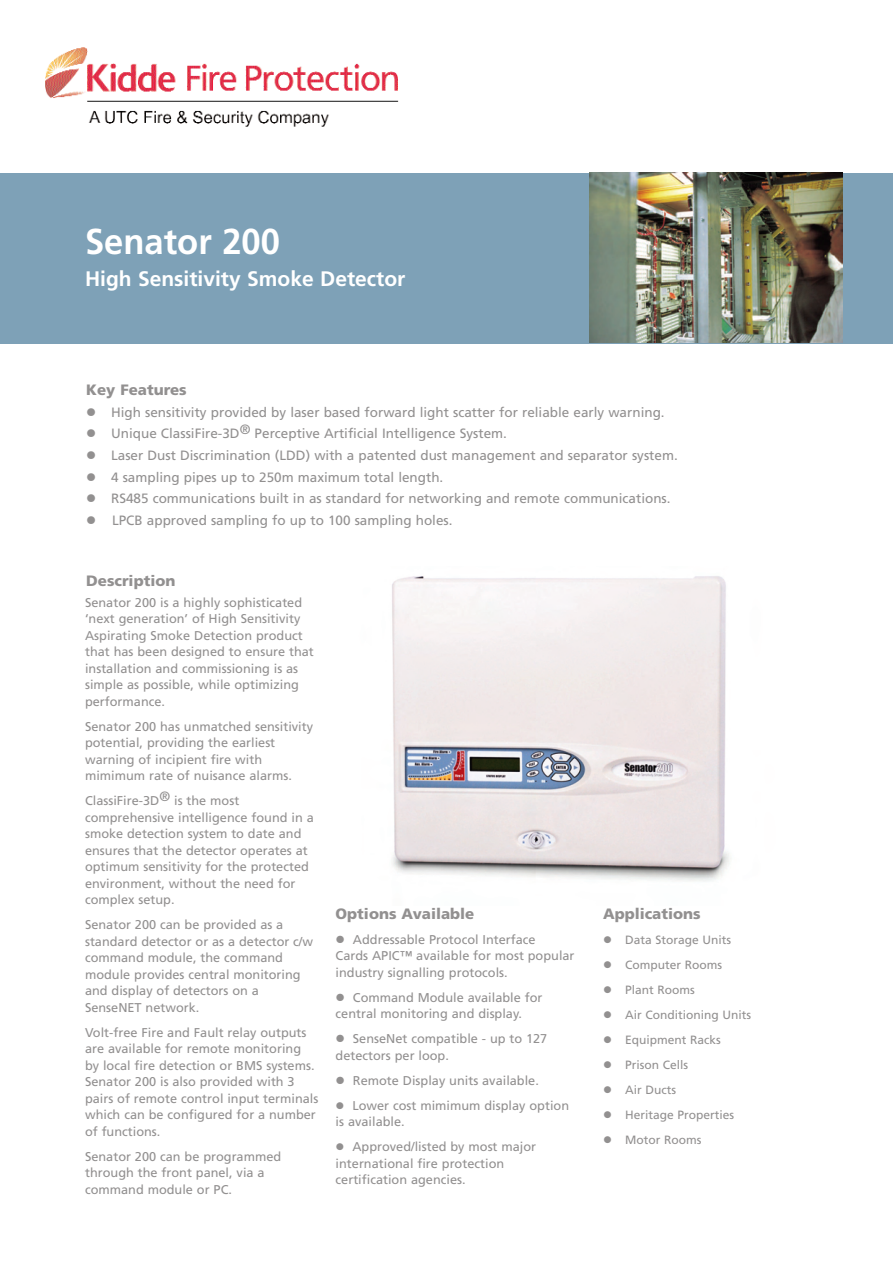
<style>
.page{position:relative;width:893px;height:1263px;background:#fff}
.page>*{position:absolute;margin:0;border:0;box-sizing:border-box;transform-origin:0 0}
.t1{font:700 36px "Frutiger";color:#fff;scale:.96 1}
.t2{font:700 21px "Frutiger";color:#fff}
.t3{font:900 15px "Frutiger";color:#929090}
.t4{font:13.5px/21.5px "Frutiger";color:#929090}
.t5{font:12.75px/16.5px "Frutiger";color:#929090}
.t6{font:12px/25px "Frutiger";color:#929090}
</style>
<div class="page">
<img style="left:45px;top:47px;width:354px;height:80px">
<div style="left:0;top:173px;width:893px;height:170px;background:#7ea1b7"></div>
<img style="left:590px;top:172px;width:252px;height:170px">
<img style="left:392px;top:576px;width:337px;height:306px">
<h1 class="t1" style="left:85px;top:227px;width:205px">Senator 200</h1>
<h2 class="t2" style="left:85px;top:270px;width:322px">High Sensitivity Smoke Detector</h2>
<p class="t3" style="left:86px;top:384px;width:102px">Key Features</p>
<p class="t4" style="left:111px;top:403px;width:568px">High sensitivity provided by laser based forward light scatter for reliable early warning.<br>Unique ClassiFire-3D® Perceptive Artificial Intelligence System.<br>Laser Dust Discrimination (LDD) with a patented dust management and separator system.<br>4 sampling pipes up to 250m maximum total length.<br>RS485 communications built in as standard for networking and remote communications.<br>LPCB approved sampling fo up to 100 sampling holes.</p>
<p class="t3" style="left:86px;top:575px;width:91px">Description</p>
<p class="t5" style="left:85px;top:595px;width:230px">Senator 200 is a highly sophisticated ‘next generation’ of High Sensitivity Aspirating Smoke Detection product that has been designed to ensure that installation and commissioning is as simple as possible, while optimizing performance.</p>
<p class="t5" style="left:85px;top:719px;width:230px">Senator 200 has unmatched sensitivity potential, providing the earliest warning of incipient fire with mimimum rate of nuisance alarms.</p>
<p class="t5" style="left:85px;top:793px;width:230px">ClassiFire-3D<sup>®</sup> is the most comprehensive intelligence found in a smoke detection system to date and ensures that the detector operates at optimum sensitivity for the protected environment, without the need for complex setup.</p>
<p class="t5" style="left:85px;top:917px;width:230px">Senator 200 can be provided as a standard detector or as a detector c/w command module, the command module provides central monitoring and display of detectors on a<br>SenseNET network.</p>
<p class="t5" style="left:85px;top:1025px;width:235px">Volt-free Fire and Fault relay outputs are available for remote monitoring by local fire detection or BMS systems.<br>Senator 200 is also provided with 3 pairs of remote control input terminals which can be configured for a number of functions.</p>
<p class="t5" style="left:85px;top:1149px;width:198px">Senator 200 can be programmed through the front panel, via a command module or PC.</p>
<p class="t3" style="left:336px;top:907px;width:140px">Options Available</p>
<p class="t5" style="left:336px;top:932px;width:240px;text-indent:17px">Addressable Protocol Interface<br>Cards APIC™ available for most popular industry signalling protocols.</p>
<p class="t5" style="left:336px;top:990px;width:208px;text-indent:17px">Command Module available for central monitoring and display.</p>
<p class="t5" style="left:336px;top:1031px;width:213px;text-indent:17px">SenseNet compatible - up to 127 detectors per loop.</p>
<p class="t5" style="left:352px;top:1068px;width:218px;line-height:25px">Remote Display units available.<br>Lower cost mimimum display option</p>
<p class="t5" style="left:352px;top:1110px;width:185px;line-height:25px;text-indent:-17px">is available.<br>Approved/listed by most major</p>
<p class="t5" style="left:336px;top:1156px;width:170px">international fire protection certification agencies.</p>
<p class="t3" style="left:603px;top:907px;width:99px">Applications</p>
<p class="t6" style="left:625px;top:928px;width:127px">Data Storage Units<br>Computer Rooms<br>Plant Rooms<br>Air Conditioning Units<br>Equipment Racks<br>Prison Cells<br>Air Ducts<br>Heritage Properties<br>Motor Rooms</p>
</div>
